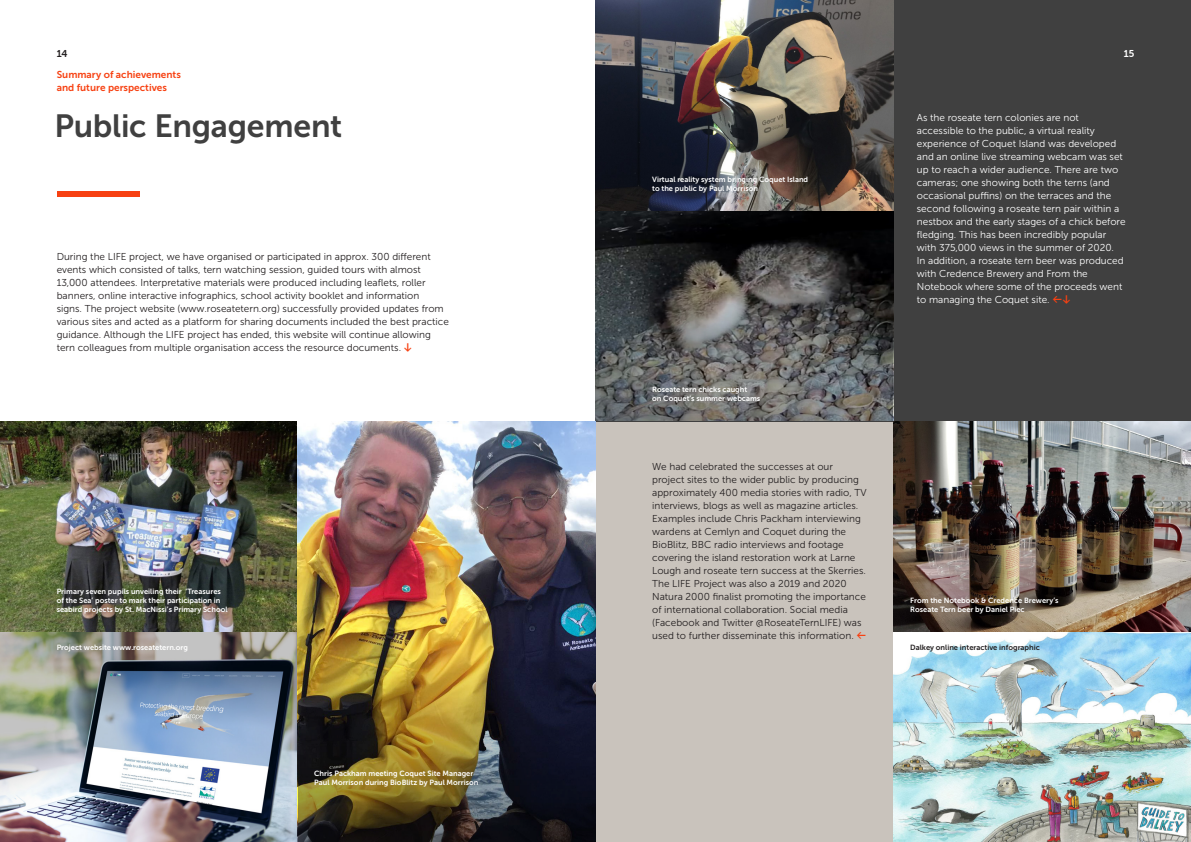
<style>
.page{position:relative;width:1191px;height:842px;background:#fff}
.page>*{position:absolute;margin:0;border:0;box-sizing:border-box;transform-origin:0 0}
.Crossheading{font:32px "Museo Sans 700";letter-spacing:-.01em;color:#404040}
.Main_text{font:10px/13px "Museo Sans 300";color:#231f20}
.Main_text-2{font:10px/13px "Museo Sans 300";color:#fff}
.t1{font:10px/13px "Museo Sans 700";color:#f74112}
.Main_text-3{font:10px "Museo Sans Rounded 700";color:#231f20}
.Main_text-4{font:10px "Museo Sans Rounded 700";color:#fff}
.Captions_white{font:7.5px/9px "Museo Sans 700";color:#fff}
.Captions_black{font:7.5px "Museo Sans 700";color:#231f20}
.s1{font-family:"Nexa";font-size:16px;color:#f74112}
</style>
<div class="page">
<div style="left:595px;top:421px;width:298px;height:421px;background:#c9c3bc"></div>
<div style="left:595px;top:0;width:596px;height:421px;background:#404040"></div>
<div style="left:57px;top:191px;width:82px;height:6px;background:#f74112"></div>
<img style="left:595px;top:0;width:298px;height:274px">
<img style="left:0;top:421px;width:595px;height:421px">
<img style="left:893px;top:421px;width:298px;height:421px">
<svg style="left:595px;top:274px;width:298px;height:147px"></svg>
<img style="left:298px;top:651px;width:297px;height:191px">
<p class="Main_text-3" style="left:57px;top:48px;width:12px">14</p>
<p class="Main_text-4" style="left:1123px;top:48px;width:12px">15</p>
<p class="t1" style="left:57px;top:68px;width:126px">Summary of achievements and future perspectives</p>
<p class="Crossheading" style="left:55px;top:109px;width:289px">Public Engagement</p>
<p class="Main_text" style="left:57px;top:250px;width:394px">During the LIFE project, we have organised or participated in approx. 300 different events which consisted of talks, tern watching session, guided tours with almost 13,000 attendees. Interpretative materials were produced including leaflets, roller banners, online interactive infographics, school activity booklet and information<br>signs. The project website (www.roseatetern.org) successfully provided updates from various sites and acted as a platform for sharing documents included the best practice guidance. Although the LIFE project has ended, this website will continue allowing tern colleagues from multiple organisation access the resource documents. <span class="s1">↓</span></p>
<p class="Captions_white" style="left:57px;top:586px;width:172px">Primary seven pupils unveiling their ‘Treasures of the Sea’ poster to mark their participation in seabird projects by St. MacNissi’s Primary School</p>
<p class="Captions_white" style="left:57px;top:643px;width:133px">Project website www.roseatetern.org</p>
<p class="Captions_white" style="left:314px;top:769px;width:166px">Chris Packham meeting Coquet Site Manager<br>Paul Morrison during BioBlitz by Paul Morrison</p>
<p class="Captions_white" style="left:652px;top:175px;width:157px">Virtual reality system bringing Coquet Island to the public by Paul Morrison</p>
<p class="Captions_white" style="left:652px;top:385px;width:110px">Roseate tern chicks caught<br>on Coquet’s summer webcams</p>
<p class="Main_text" style="left:652px;top:460px;width:216px">We had celebrated the successes at our project sites to the wider public by producing approximately 400 media stories with radio, TV interviews, blogs as well as magazine articles.<br>Examples include Chris Packham interviewing wardens at Cemlyn and Coquet during the BioBlitz, BBC radio interviews and footage covering the island restoration work at Larne Lough and roseate tern success at the Skerries.<br>The LIFE Project was also a 2019 and 2020<br>Natura 2000 finalist promoting the importance of international collaboration. Social media (Facebook and Twitter @RoseateTernLIFE) was used to further disseminate this information. <span class="s1">←</span></p>
<p class="Main_text-2" style="left:917px;top:111px;width:210px">As the roseate tern colonies are not accessible to the public, a virtual reality experience of Coquet Island was developed and an online live streaming webcam was set up to reach a wider audience. There are two cameras; one showing both the terns (and occasional puffins) on the terraces and the second following a roseate tern pair within a nestbox and the early stages of a chick before fledging. This has been incredibly popular with 375,000 views in the summer of 2020.<br>In addition, a roseate tern beer was produced with Credence Brewery and From the Notebook where some of the proceeds went to managing the Coquet site. <span class="s1">←↓</span></p>
<p class="Captions_white" style="left:910px;top:595px;width:150px">From the Notebook &amp; Credence Brewery’s<br>Roseate Tern beer by Daniel Piec</p>
<p class="Captions_black" style="left:910px;top:643px;width:131px">Dalkey online interactive infographic</p>
</div>
